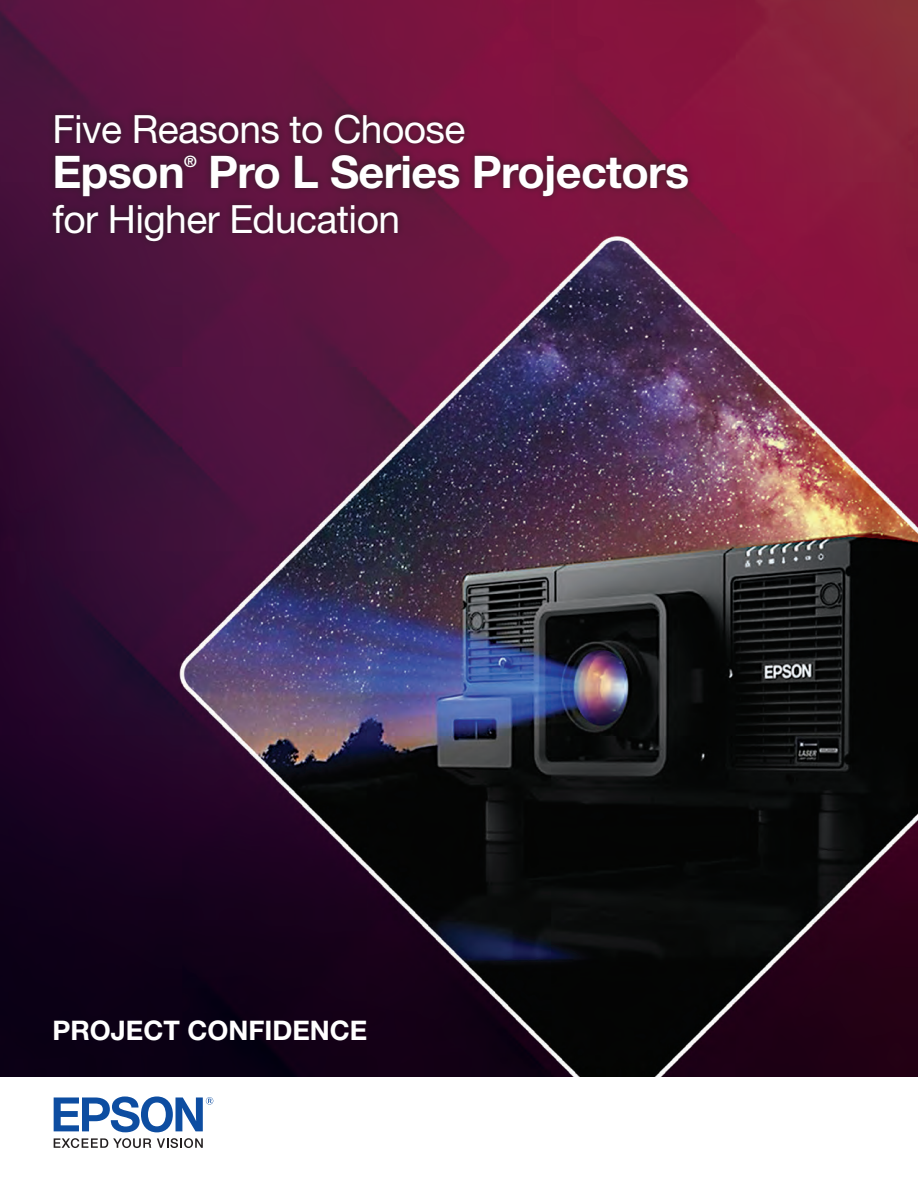
<style>
.page{position:relative;width:918px;height:1188px;background:#fff}
.page>*{position:absolute;margin:0;border:0;box-sizing:border-box;transform-origin:0 0}
.t1{font:700 45px "Helvetica Neue LT Std";letter-spacing:-.015em;color:#fff}
.t2{font:39px "Helvetica Neue LT Std";letter-spacing:-.015em;color:#fff}
.t3{font:700 27px "Helvetica Neue LT Std";color:#fff}
.t4{font:700 15.75px "Helvetica Neue LT Std";color:#fff}
</style>
<div class="page">
<img style="left:0;top:0;width:918px;height:1076px">
<svg style="left:54px;top:1138px;width:97px;height:10px"></svg>
<svg style="left:157px;top:1138px;width:46px;height:10px"></svg>
<svg style="left:54px;top:1096px;width:159px;height:36px"></svg>
<hr style="left:21px;top:1076px;width:199px;height:1px;background:#231f20">
<hr style="left:21px;top:1187px;width:199px;height:1px;background:#231f20">
<div style="left:45px;top:107px;width:650px;height:141px;background:#231f20;opacity:.75"></div>
<p class="t2" style="left:52px;top:106px;width:415px">Five Reasons to Choose</p>
<p class="t1" style="left:52px;top:144px;width:134px">Epson</p>
<p class="t4" style="left:184px;top:151px;width:14px">®</p>
<p class="t1" style="left:208px;top:144px;width:483px">Pro L Series Projectors</p>
<p class="t2" style="left:52px;top:196px;width:349px">for Higher Education</p>
<p class="t3" style="left:52px;top:1014px;width:317px">PROJECT CONFIDENCE</p>
</div>
